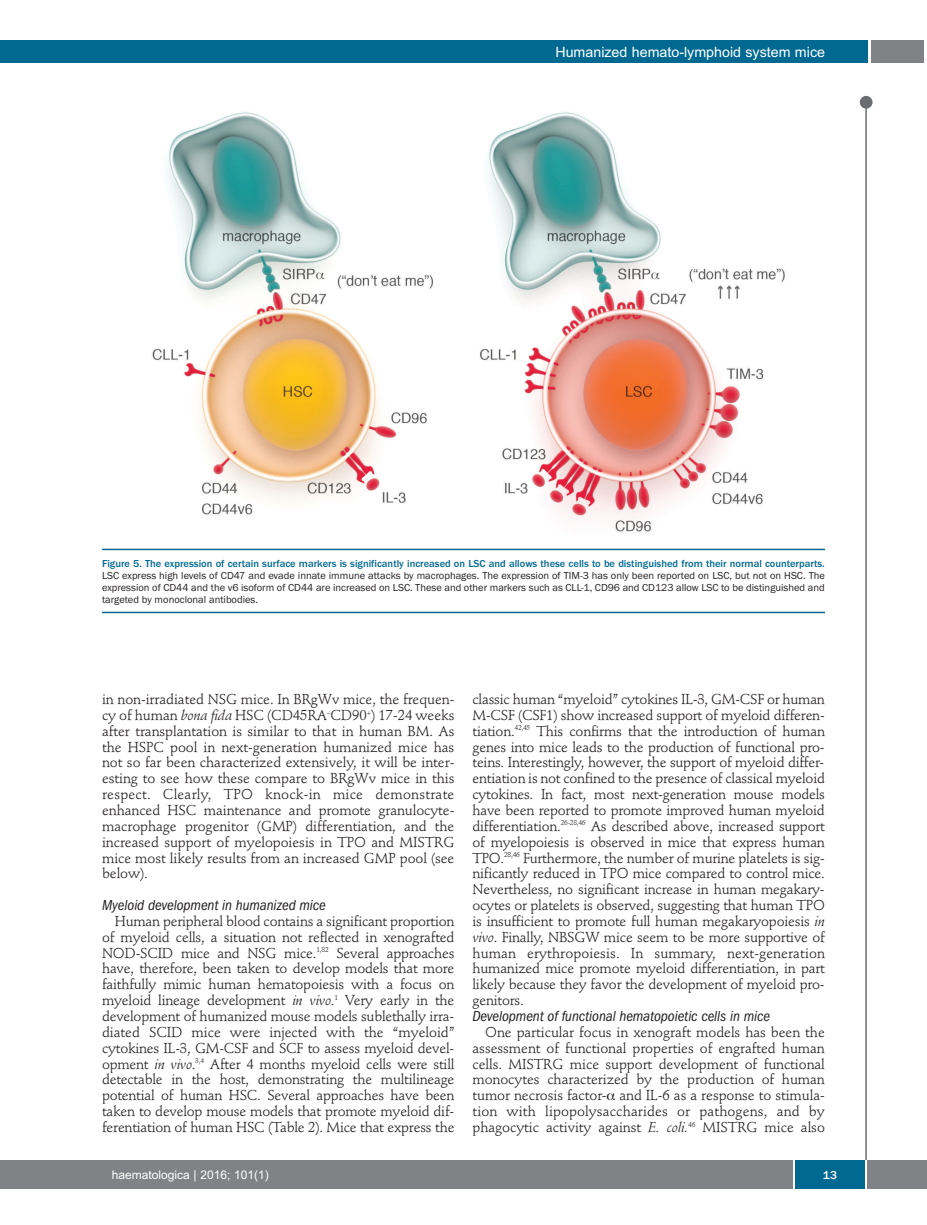
<style>
.page{position:relative;width:927px;height:1225px;background:#fff}
.page>*{position:absolute;margin:0;border:0;box-sizing:border-box;transform-origin:0 0}
.t1{font:italic condensed 15px "Franklin Gothic";letter-spacing:-.005em;color:#231f20}
.t2{font:14.25px/15.9px "Stempel Schneidler";letter-spacing:-.01em;color:#231f20;text-align:justify}
.t3{font:14.25px "Arial";color:#fff}
.t4{font:12px "Arial";color:#fff}
.t5{font:500 12px "Franklin Gothic";color:#fff}
.t6{font:10.5px/12px "Franklin Gothic";color:#231f20;text-align:justify}
.t7{font:500 10.5px "Franklin Gothic";color:#006991}
.s1{font-style:italic}
</style>
<div class="page">
<div style="left:860px;top:96px;width:12px;height:13px;background:#6c6d70;border-radius:50%"></div>
<hr style="left:865px;top:98px;width:2px;height:1062px;background:#6c6d70">
<div style="left:871px;top:40px;width:52px;height:22px;background:#808285"></div>
<div style="left:18px;top:40px;width:849px;height:22px;background:#006991"></div>
<div style="left:17px;top:1160px;width:910px;height:28px;background:#808285"></div>
<div style="left:795px;top:1160px;width:70px;height:28px;background:#006991"></div>
<hr style="left:793px;top:1160px;width:2px;height:28px;background:#fff">
<hr style="left:865px;top:1160px;width:2px;height:28px;background:#fff">
<div style="left:0;top:40px;width:19px;height:22px;background:#006991"></div>
<div style="left:0;top:1160px;width:18px;height:28px;background:#808285"></div>
<img style="left:152px;top:112px;width:633px;height:420px">
<hr style="left:102px;top:549px;width:723px;height:1px;background:#006991">
<hr style="left:102px;top:612px;width:723px;height:1px;background:#006991">
<p class="t3" style="left:555px;top:44px;width:271px">Humanized hemato-lymphoid system mice</p>
<p class="t7" style="left:102px;top:557px;width:724px">Figure 5. The expression of certain surface markers is significantly increased on LSC and allows these cells to be distinguished from their normal counterparts.</p>
<p class="t6" style="left:102px;top:569px;width:724px">LSC express high levels of CD47 and evade innate immune attacks by macrophages. The expression of TIM-3 has only been reported on LSC, but not on HSC. The expression of CD44 and the v6 isoform of CD44 are increased on LSC. These and other markers such as CLL-1, CD96 and CD123 allow LSC to be distinguished and targeted by monoclonal antibodies.</p>
<p class="t2" style="left:102px;top:692px;width:354px">in non-irradiated NSG mice. In BRgWv mice, the frequen&shy;cy of human <span class="s1">bona fida</span> HSC (CD45RA<sup>–</sup>CD90<sup>+</sup>) 17-24 weeks after transplantation is similar to that in human BM. As the HSPC pool in next-generation humanized mice has not so far been characterized extensively, it will be inter&shy;esting to see how these compare to BRgWv mice in this respect. Clearly, TPO knock-in mice demonstrate enhanced HSC maintenance and promote granulocyte&shy;macrophage progenitor (GMP) differentiation, and the increased support of myelopoiesis in TPO and MISTRG mice most likely results from an increased GMP pool (see below).</p>
<p class="t1" style="left:102px;top:900px;width:225px">Myeloid development in humanized mice</p>
<p class="t2" style="left:102px;top:914px;width:354px;text-indent:13px">Human peripheral blood contains a significant proportion of myeloid cells, a situation not reflected in xenografted NOD-SCID mice and NSG mice.<sup>1,82</sup> Several approaches have, therefore, been taken to develop models that more faithfully mimic human hematopoiesis with a focus on myeloid lineage development <span class="s1">in vivo</span>.<sup>1</sup> Very early in the development of humanized mouse models sublethally irra&shy;diated SCID mice were injected with the “myeloid” cytokines IL-3, GM-CSF and SCF to assess myeloid devel&shy;opment <span class="s1">in vivo</span>.<sup>3,4</sup> After 4 months myeloid cells were still detectable in the host, demonstrating the multilineage potential of human HSC. Several approaches have been taken to develop mouse models that promote myeloid dif&shy;ferentiation of human HSC (Table 2). Mice that express the</p>
<p class="t2" style="left:472px;top:692px;width:354px">classic human “myeloid” cytokines IL-3, GM-CSF or human M-CSF (CSF1) show increased support of myeloid differen&shy;tiation.<sup>42,45</sup> This confirms that the introduction of human genes into mice leads to the production of functional pro&shy;teins. Interestingly, however, the support of myeloid differ&shy;entiation is not confined to the presence of classical myeloid cytokines. In fact, most next-generation mouse models have been reported to promote improved human myeloid differentiation.<sup>26-28,46</sup> As described above, increased support of myelopoiesis is observed in mice that express human TPO.<sup>28,46</sup> Furthermore, the number of murine platelets is sig&shy;nificantly reduced in TPO mice compared to control mice.<br>Nevertheless, no significant increase in human megakary&shy;ocytes or platelets is observed, suggesting that human TPO is insufficient to promote full human megakaryopoiesis <span class="s1">in vivo</span>. Finally, NBSGW mice seem to be more supportive of human erythropoiesis. In summary, next-generation humanized mice promote myeloid differentiation, in part likely because they favor the development of myeloid pro&shy;genitors.</p>
<p class="t1" style="left:472px;top:1011px;width:299px">Development of functional hematopoietic cells in mice</p>
<p class="t2" style="left:472px;top:1025px;width:354px;text-indent:13px">One particular focus in xenograft models has been the assessment of functional properties of engrafted human cells. MISTRG mice support development of functional monocytes characterized by the production of human tumor necrosis factor- and IL-6 as a response to stimula&shy;tion with lipopolysaccharides or pathogens, and by phagocytic activity against <span class="s1">E. coli.</span><sup>46</sup> MISTRG mice also</p>
<p class="t4" style="left:112px;top:1167px;width:158px">haematologica | 2016; 101(1)</p>
<p class="t5" style="left:823px;top:1167px;width:16px">13</p>
</div>
